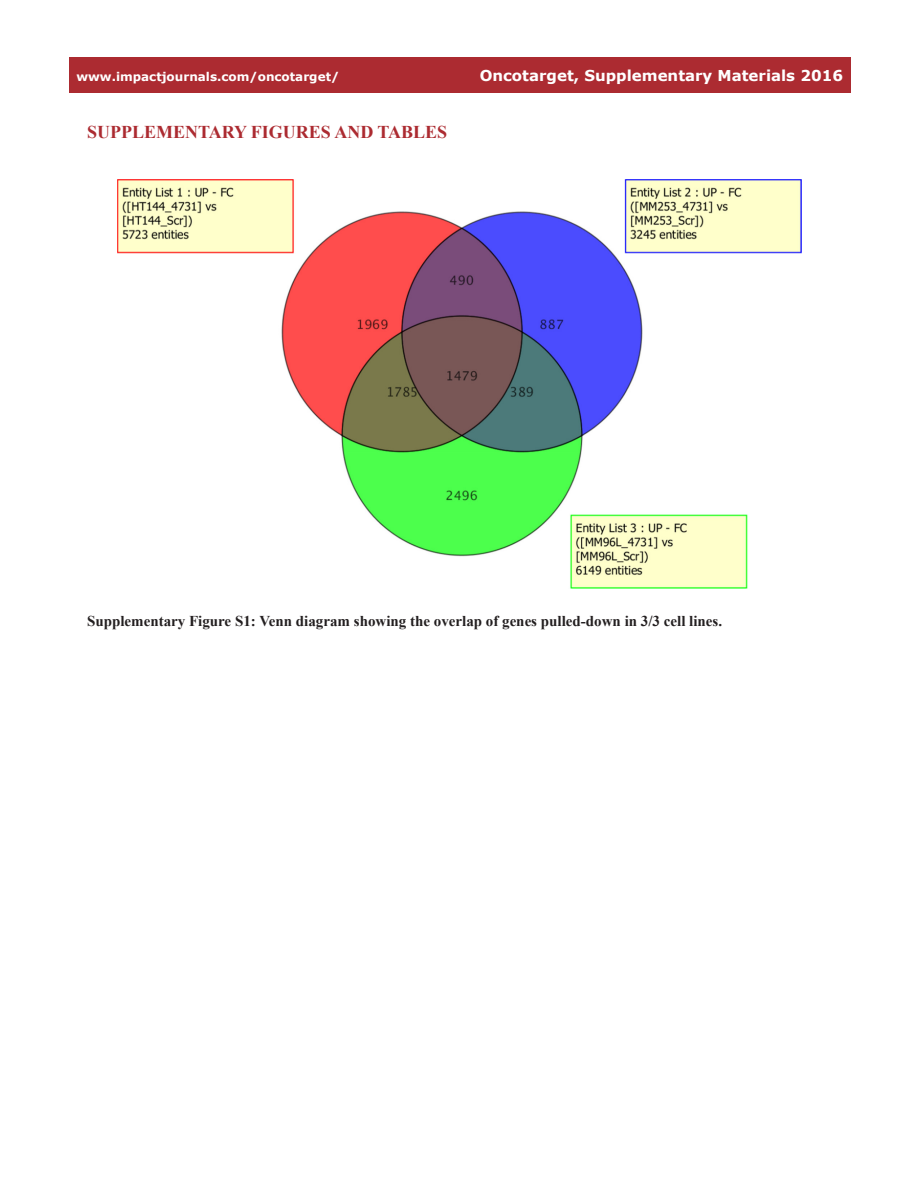
<style>
.page{position:relative;width:918px;height:1188px;background:#fff}
.page>*{position:absolute;margin:0;border:0;box-sizing:border-box;transform-origin:0 0}
.Heading{font:700 18px "Times New Roman";color:#ac2b31}
.figuretext{font:700 15px "Times New Roman";color:#231f20}
.t1{font:700 15px "Verdana";color:#fff}
.t2{font:700 12px "Verdana";color:#fff}
</style>
<div class="page">
<div style="left:69px;top:57px;width:781px;height:36px;background:#ac2b31"></div>
<img style="left:118px;top:179px;width:684px;height:410px">
<p class="t2" style="left:76px;top:68px;width:264px">www.impactjournals.com/oncotarget/</p>
<p class="t1" style="left:480px;top:65px;width:365px">Oncotarget, Supplementary Materials 2016</p>
<p class="Heading" style="left:87px;top:120px;width:362px">SUPPLEMENTARY FIGURES AND TABLES</p>
<p class="figuretext" style="left:87px;top:611px;width:637px">Supplementary Figure S1: Venn diagram showing the overlap of genes pulled-down in 3/3 cell lines.</p>
</div>
